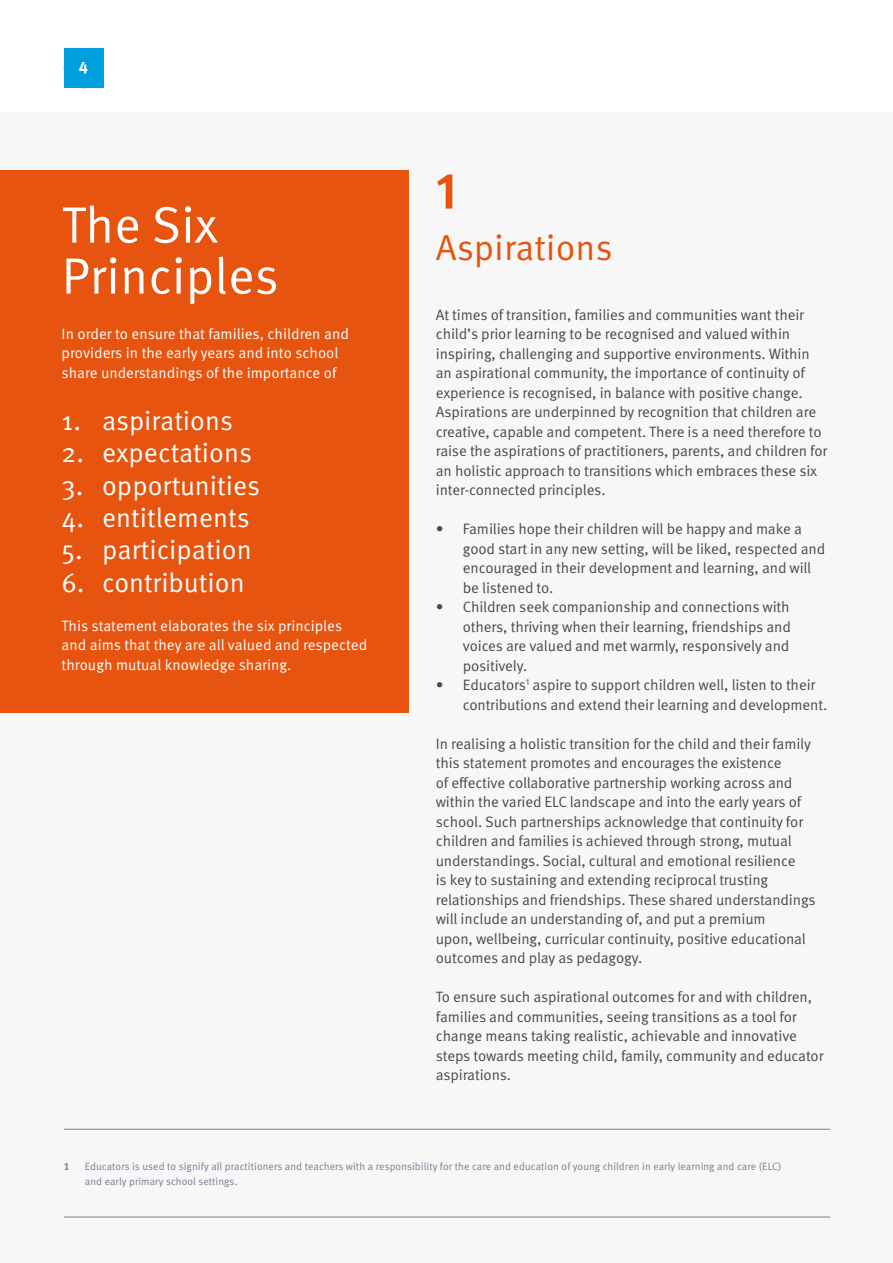
<style>
.page{position:relative;width:893px;height:1263px;background:#fff}
.page>*{position:absolute;margin:0;border:0;box-sizing:border-box;transform-origin:0 0}
._82{font:51px/51px "Meta OT Norm";color:#fff}
._82-2{font:700 51px "Meta OT";color:#e6540f}
._82-3{font:36px "Meta OT Norm";color:#e6540f}
.t1{font:27px "Meta OT Norm";color:#fff}
.t2{font:16.5px "Meta Bold LF";color:#fff}
.t3{font:15px/19.5px "Meta OT Norm";letter-spacing:-.01em;color:#4a4a49}
.t4{font:15px/19.5px "Meta OT Norm";color:#fff}
.t5{font:10.5px/15px "Meta Normal LF";letter-spacing:.01em;color:#7b7e96}
.t6{font:10.5px "Meta Bold LF";color:#7b7e96}
</style>
<div class="page">
<div style="left:0;top:113px;width:893px;height:1150px;background:#f7f7f8"></div>
<div style="left:0;top:170px;width:408px;height:542px;background:#e6540f"></div>
<hr style="left:64px;top:1129px;width:766px;height:1px;background:#7b7e96">
<hr style="left:64px;top:1217px;width:766px;height:1px;background:#7b7e96">
<div style="left:64px;top:49px;width:39px;height:39px;background:#009fdd"></div>
<p class="t2" style="left:79px;top:57px;width:11px">4</p>
<p class="_82" style="left:62px;top:200px;width:219px">The Six<br>Principles</p>
<p class="t4" style="left:62px;top:324px;width:289px">In order to ensure that families, children and providers in the early years and into school share understandings of the importance of</p>
<p class="t1" style="left:62px;top:404px;width:173px">1. aspirations</p>
<p class="t1" style="left:62px;top:437px;width:192px">2. expectations</p>
<p class="t1" style="left:62px;top:469px;width:200px">3. opportunities</p>
<p class="t1" style="left:62px;top:501px;width:190px">4. entitlements</p>
<p class="t1" style="left:62px;top:534px;width:192px">5. participation</p>
<p class="t1" style="left:62px;top:566px;width:185px">6. contribution</p>
<p class="t4" style="left:62px;top:616px;width:307px">This statement elaborates the six principles and aims that they are all valued and respected through mutual knowledge sharing.</p>
<p class="_82-2" style="left:436px;top:159px;width:23px">1</p>
<p class="_82-3" style="left:436px;top:225px;width:178px">Aspirations</p>
<p class="t3" style="left:436px;top:305px;width:393px">At times of transition, families and communities want their child’s prior learning to be recognised and valued within inspiring, challenging and supportive environments. Within an aspirational community, the importance of continuity of experience is recognised, in balance with positive change.<br>Aspirations are underpinned by recognition that children are creative, capable and competent. There is a need therefore to raise the aspirations of practitioners, parents, and children for an holistic approach to transitions which embraces these six inter-connected principles.</p>
<p class="t3" style="left:463px;top:520px;width:364px;text-indent:-27px">• Families hope their children will be happy and make a good start in any new setting, will be liked, respected and encouraged in their development and learning, and will be listened to.</p>
<p class="t3" style="left:463px;top:598px;width:330px;text-align:justify;text-indent:-27px">• Children seek companionship and connections with others, thriving when their learning, friendships and voices are valued and met warmly, responsively and positively.</p>
<p class="t3" style="left:463px;top:676px;width:366px;text-indent:-27px">• Educators<sup>1</sup> aspire to support children well, listen to their contributions and extend their learning and development.</p>
<p class="t3" style="left:436px;top:734px;width:381px">In realising a holistic transition for the child and their family this statement promotes and encourages the existence<br>of effective collaborative partnership working across and within the varied ELC landscape and into the early years of school. Such partnerships acknowledge that continuity for children and families is achieved through strong, mutual understandings. Social, cultural and emotional resilience<br>is key to sustaining and extending reciprocal trusting relationships and friendships. These shared understandings will include an understanding of, and put a premium<br>upon, wellbeing, curricular continuity, positive educational outcomes and play as pedagogy.</p>
<p class="t3" style="left:436px;top:988px;width:389px">To ensure such aspirational outcomes for and with children, families and communities, seeing transitions as a tool for change means taking realistic, achievable and innovative steps towards meeting child, family, community and educator aspirations.</p>
<p class="t6" style="left:64px;top:1160px;width:7px">1</p>
<p class="t5" style="left:85px;top:1158px;width:698px">Educators is used to signify all practitioners and teachers with a responsibility for the care and education of young children in early learning and care (ELC) and early primary school settings.</p>
</div>
